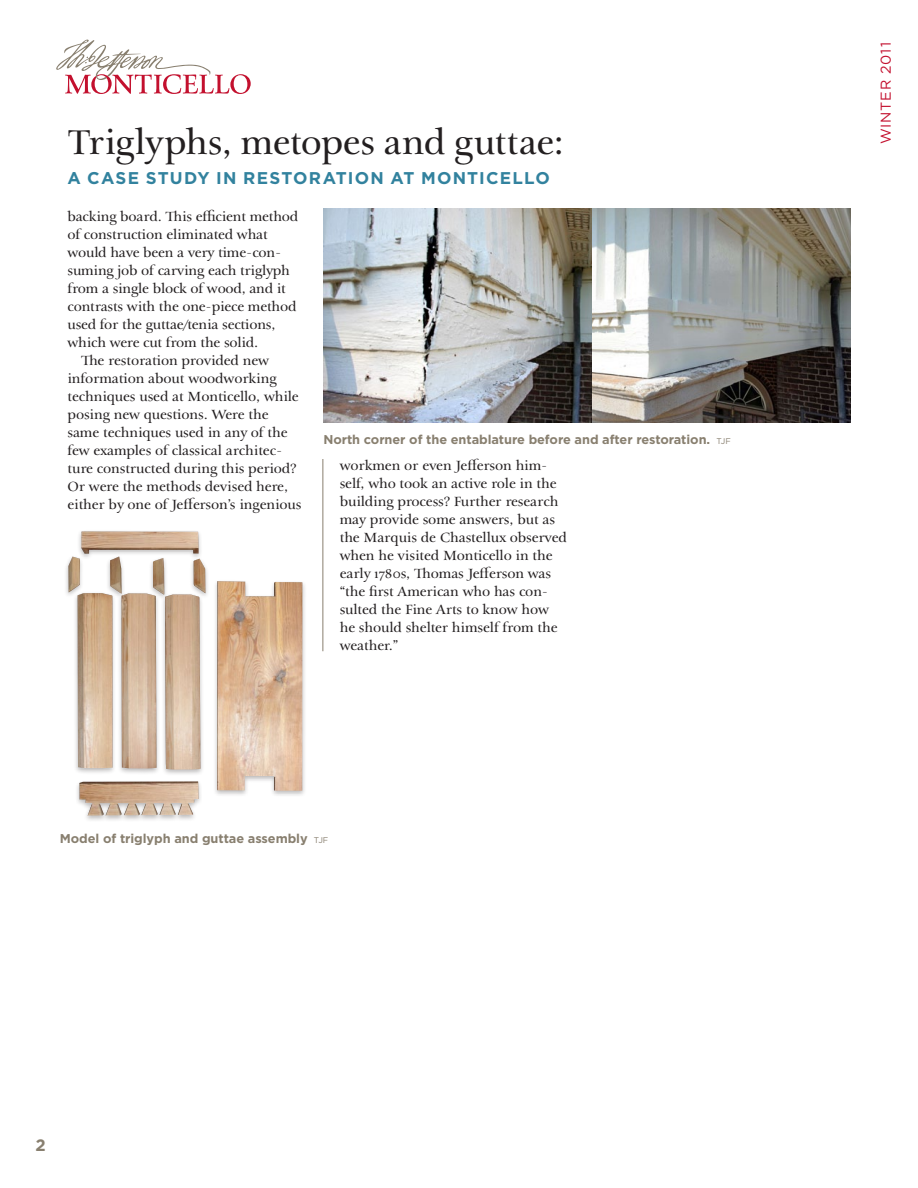
<style>
.page{position:relative;width:918px;height:1188px;background:#fff}
.page>*{position:absolute;margin:0;border:0;box-sizing:border-box;transform-origin:0 0}
.NL_Headline_Large{font:38.7px "Th Jefferson Pro";letter-spacing:-.01em;color:#231f20}
.NL_Headline_Large-2{font:700 16.95px "Gotham";letter-spacing:.07em;color:#32829e}
.NL_Folio{font:700 16.5px "Gotham";color:#887f6f}
.NL_Article_Base_TJ{font:15px/18px "Th Jefferson Pro";letter-spacing:-.01em;color:#231f20}
.t1{font:14.25px "Gotham";letter-spacing:.055em;color:#c3102e}
.NL_Caption_REV{font:700 12.75px "Gotham";letter-spacing:-.005em;color:#887f6f}
.s1{font-weight:400;font-size:8.25px}
</style>
<div class="page">
<svg style="left:56px;top:40px;width:195px;height:54px"></svg>
<hr style="left:322px;top:459px;width:1px;height:192px;background:#887f6f">
<div style="left:64px;top:529px;width:243px;height:293px;background:#231f20;opacity:.3"></div>
<img style="left:68px;top:531px;width:234px;height:285px">
<img style="left:324px;top:208px;width:526px;height:214px">
<p class="NL_Headline_Large" style="left:67px;top:120px;width:498px">Triglyphs, metopes and guttae:</p>
<p class="NL_Headline_Large-2" style="left:67px;top:168px;width:484px">A CASE STUDY IN RESTORATION AT MONTICELLO</p>
<p class="NL_Article_Base_TJ" style="left:68px;top:207px;width:232px">backing board. This efficient method of construction eliminated what would have been a very time-con&shy;suming job of carving each triglyph from a single block of wood, and it contrasts with the one-piece method used for the guttae/tenia sections, which were cut from the solid.</p>
<p class="NL_Article_Base_TJ" style="left:68px;top:351px;width:236px;text-indent:14px">The restoration provided new information about woodworking techniques used at Monticello, while posing new questions. Were the same techniques used in any of the few examples of classical architec&shy;ture constructed during this period?<br>Or were the methods devised here, either by one of Jefferson’s ingenious</p>
<p class="NL_Caption_REV" style="left:323px;top:432px;width:409px">North corner of the entablature before and after restoration. <span class="s1">TJF</span></p>
<p class="NL_Article_Base_TJ" style="left:340px;top:457px;width:229px">workmen or even Jefferson him&shy;self, who took an active role in the building process? Further research may provide some answers, but as the Marquis de Chastellux observed when he visited Monticello in the early 1780s, Thomas Jefferson was “the first American who has con&shy;sulted the Fine Arts to know how he should shelter himself from the weather.”</p>
<p class="NL_Caption_REV" style="left:60px;top:831px;width:270px">Model of triglyph and guttae assembly <span class="s1">TJF</span></p>
<p class="NL_Folio" style="left:35px;top:1136px;width:12px">2</p>
<p class="t1" style="left:878px;top:144px;width:104px;rotate:-90deg">WINTER 2011</p>
</div>
